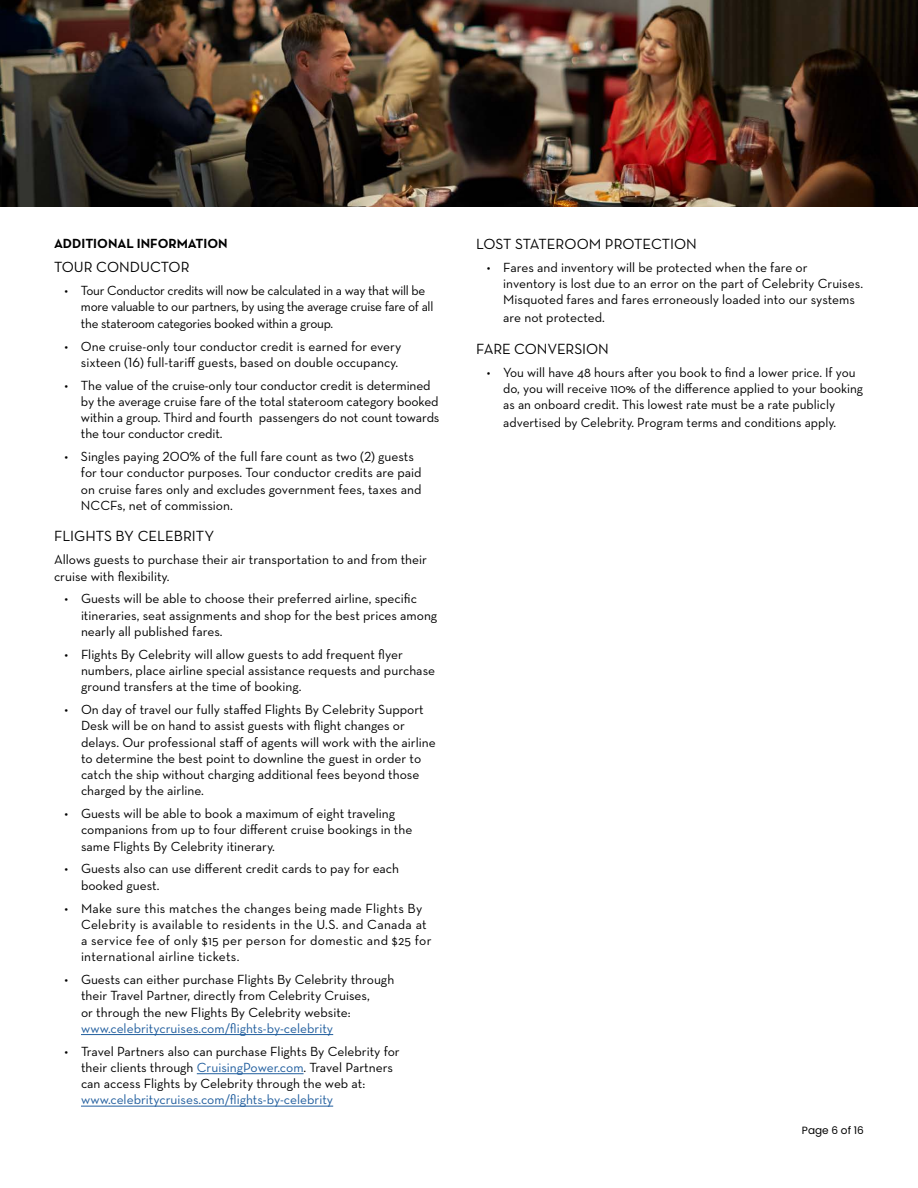
<style>
.page{position:relative;width:918px;height:1188px;background:#fff}
.page>*{position:absolute;margin:0;border:0;box-sizing:border-box;transform-origin:0 0}
.t1{font:15px "Neutraface Text";color:#000}
.t2{font:13.5px/16.2px "Neutraface Text";color:#000}
.t3{font:13.5px/16.2px "Neutraface Text";letter-spacing:.02em;color:#000}
.t4{font:13.5px/16.2px "Neutraface Text";letter-spacing:-.02em;color:#000}
.t5{font:13.5px "Neutraface Text";color:#215e9e}
.t6{font:700 13.5px "Neutraface Text";color:#000}
.t7{font:10.5px "Poppins";color:#000}
.s1{color:#215e9e}
</style>
<div class="page">
<hr style="left:81px;top:1034px;width:252px;height:1px;background:#215e9e">
<hr style="left:197px;top:1073px;width:107px;height:1px;background:#215e9e">
<hr style="left:81px;top:1106px;width:252px;height:1px;background:#215e9e">
<img style="left:0;top:0;width:918px;height:207px">
<p class="t6" style="left:54px;top:234px;width:175px">ADDITIONAL INFORMATION</p>
<p class="t1" style="left:54px;top:258px;width:137px">TOUR CONDUCTOR</p>
<p class="t4" style="left:81px;top:282px;width:354px;text-indent:-16px">• Tour Conductor credits will now be calculated in a way that will be more valuable to our partners, by using the average cruise fare of all the stateroom categories booked within a group.</p>
<p class="t2" style="left:64px;top:338px;width:338px;text-align:right">• One cruise-only tour conductor credit is earned for every sixteen (16) full-tariff guests, based on double occupancy.</p>
<p class="t2" style="left:81px;top:377px;width:360px;text-indent:-16px">• The value of the cruise-only tour conductor credit is determined by the average cruise fare of the total stateroom category booked within a group. Third and fourth passengers do not count towards the tour conductor credit.</p>
<p class="t2" style="left:81px;top:448px;width:342px;text-indent:-16px">• Singles paying 200% of the full fare count as two (2) guests for tour conductor purposes. Tour conductor credits are paid on cruise fares only and excludes government fees, taxes and NCCFs, net of commission.</p>
<p class="t1" style="left:54px;top:527px;width:162px">FLIGHTS BY CELEBRITY</p>
<p class="t2" style="left:54px;top:551px;width:375px">Allows guests to purchase their air transportation to and from their cruise with flexibility.</p>
<p class="t2" style="left:81px;top:591px;width:358px;text-indent:-16px">• Guests will be able to choose their preferred airline, specific itineraries, seat assignments and shop for the best prices among nearly all published fares.</p>
<p class="t2" style="left:81px;top:646px;width:356px;text-indent:-16px">• Flights By Celebrity will allow guests to add frequent flyer numbers, place airline special assistance requests and purchase ground transfers at the time of booking.</p>
<p class="t2" style="left:81px;top:701px;width:356px;text-indent:-16px">• On day of travel our fully staffed Flights By Celebrity Support Desk will be on hand to assist guests with flight changes or delays. Our professional staff of agents will work with the airline to determine the best point to downline the guest in order to catch the ship without charging additional fees beyond those charged by the airline.</p>
<p class="t2" style="left:81px;top:805px;width:333px;text-indent:-16px">• Guests will be able to book a maximum of eight traveling companions from up to four different cruise bookings in the same Flights By Celebrity itinerary.</p>
<p class="t2" style="left:81px;top:861px;width:320px;text-indent:-16px">• Guests also can use different credit cards to pay for each booked guest.</p>
<p class="t3" style="left:81px;top:900px;width:352px;text-indent:-16px">• Make sure this matches the changes being made Flights By Celebrity is available to residents in the U.S. and Canada at a service fee of only $15 per person for domestic and $25 for international airline tickets.</p>
<p class="t2" style="left:81px;top:971px;width:315px;text-indent:-16px">• Guests can either purchase Flights By Celebrity through their Travel Partner, directly from Celebrity Cruises,<br>or through the new Flights By Celebrity website:</p>
<p class="t5" style="left:81px;top:1020px;width:254px">www.celebritycruises.com/flights-by-celebrity</p>
<p class="t2" style="left:81px;top:1043px;width:320px;text-indent:-16px">• Travel Partners also can purchase Flights By Celebrity for their clients through <span class="s1">CruisingPower.com</span>. Travel Partners can access Flights by Celebrity through the web at:</p>
<p class="t5" style="left:81px;top:1091px;width:254px">www.celebritycruises.com/flights-by-celebrity</p>
<p class="t1" style="left:476px;top:234px;width:222px">LOST STATEROOM PROTECTION</p>
<p class="t2" style="left:503px;top:259px;width:361px;text-indent:-16px">• Fares and inventory will be protected when the fare or inventory is lost due to an error on the part of Celebrity Cruises.<br>Misquoted fares and fares erroneously loaded into our systems</p>
<p class="t2" style="left:503px;top:309px;width:103px">are not protected.</p>
<p class="t1" style="left:476px;top:339px;width:134px">FARE CONVERSION</p>
<p class="t2" style="left:503px;top:364px;width:361px;text-indent:-16px">• You will have 48 hours after you book to find a lower price. If you do, you will receive 110% of the difference applied to your booking as an onboard credit. This lowest rate must be a rate publicly</p>
<p class="t2" style="left:503px;top:414px;width:335px">advertised by Celebrity. Program terms and conditions apply.</p>
<p class="t7" style="left:802px;top:1124px;width:64px">Page 6 of 16</p>
</div>
